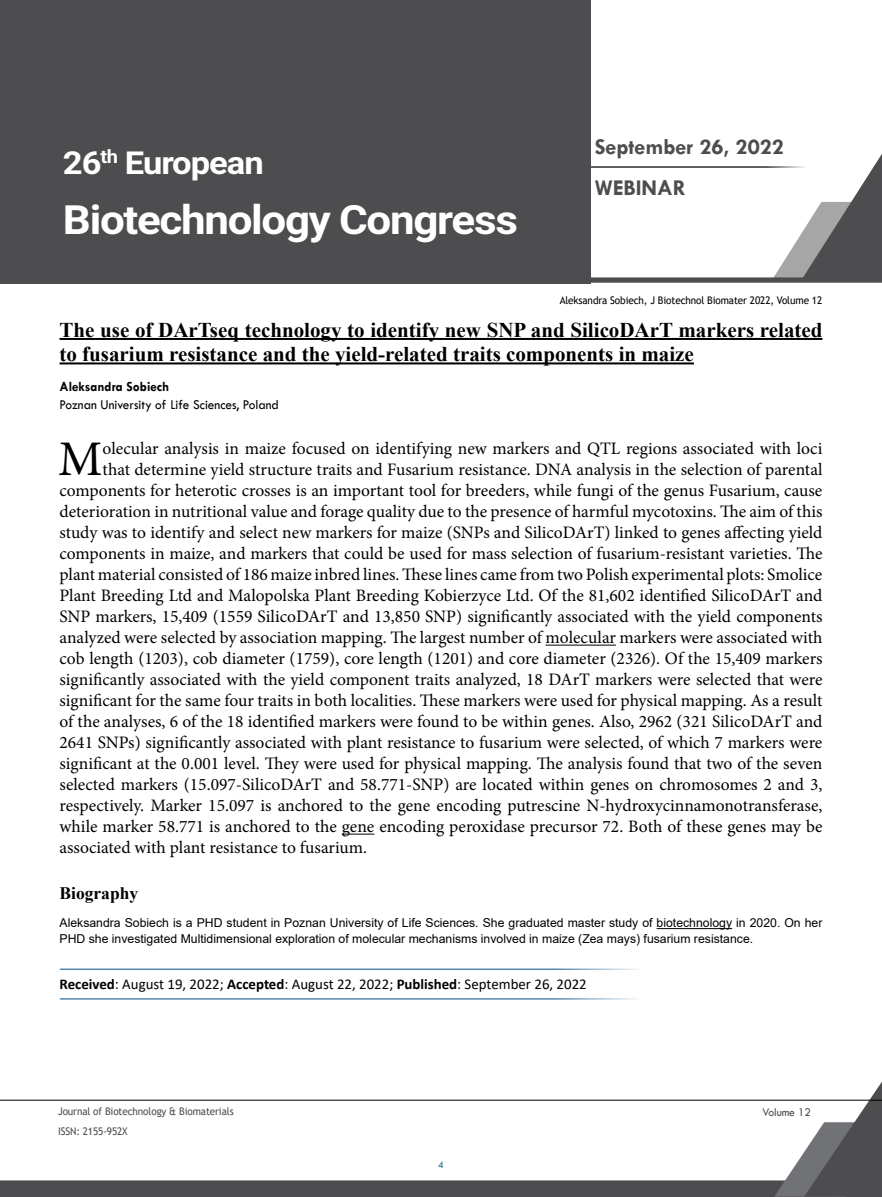
<style>
.page{position:relative;width:882px;height:1197px;background:#fff}
.page>*{position:absolute;margin:0;border:0;box-sizing:border-box;transform-origin:0 0}
.t1{font:49.88px "Minion Pro";color:#000}
.t2{font:700 40.25px "Roboto";letter-spacing:-.03em;color:#fff;scale:1.09 1}
.t3{font:700 31.68px "Roboto";letter-spacing:-.03em;color:#fff;scale:1.09 1}
.t4{font:700 22.75px/41.1px "Tw Cen";color:#4d4d4f}
.t5{font:700 21px/24.5px "Times New Roman";color:#000}
.t6{font:17.5px "Minion Pro";color:#000}
.t7{font:700 17.5px "Times New Roman";color:#000}
.t8{font:14.88px "Calibri";color:#000}
.t9{font:14px "Tw Cen";color:#000;scale:.95 1}
.t10{font:700 14px "Tw Cen";color:#000;scale:.95 1}
.t11{font:12.25px/15.8px "Arial";color:#000}
.t12{font:12.25px "Tw Cen";letter-spacing:-.01em;color:#4d4d4f;scale:.95 1}
.t13{font:10.5px "Trebuchet MS";letter-spacing:-.01em;color:#000;scale:.95 1}
.t14{font:10.5px "Trebuchet MS";letter-spacing:-.01em;color:#4d4d4f;scale:.95 1}
.t15{font:10.5px "Tw Cen";color:#15697e;scale:.95 1}
.s1{font-weight:700}
</style>
<div class="page">
<svg style="left:0;top:1081px;width:882px;height:116px"></svg>
<hr style="left:0;top:1100px;width:882px;height:1px;background:#000">
<div style="left:0;top:0;width:590px;height:283px;background:#4d4d4f"></div>
<svg style="left:590px;top:153px;width:292px;height:130px"></svg>
<hr style="left:60px;top:338px;width:762px;height:2px;background:#000">
<hr style="left:60px;top:362px;width:634px;height:2px;background:#000">
<hr style="left:546px;top:645px;width:70px;height:1px;background:#000">
<hr style="left:342px;top:834px;width:32px;height:1px;background:#000">
<hr style="left:657px;top:928px;width:75px;height:1px;background:#000">
<hr style="left:60px;top:969px;width:618px;height:1px;background:#004b84">
<hr style="left:60px;top:999px;width:618px;height:1px;background:#004b84">
<h3 class="t3" style="left:63px;top:140px;width:186px">26<sup>th</sup> European</h3>
<h2 class="t2" style="left:63px;top:192px;width:419px">Biotechnology Congress</h2>
<h3 class="t4" style="left:595px;top:126px;width:191px">September 26, 2022<br>WEBINAR</h3>
<p class="t13" style="left:560px;top:293px;width:278px">Aleksandra Sobiech, J Biotechnol Biomater 2022, Volume 12</p>
<p class="t5" style="left:60px;top:317px;width:764px">The use of DArTseq technology to identify new SNP and SilicoDArT markers related to fusarium resistance and the yield-related traits components in maize</p>
<p class="t10" style="left:60px;top:378px;width:117px">Aleksandra Sobiech</p>
<p class="t9" style="left:60px;top:396px;width:233px">Poznan University of Life Sciences, Poland</p>
<h1 class="t1" style="left:58px;top:426px;width:46px">M</h1>
<p class="t6" style="left:103px;top:437px;width:721px">olecular analysis in maize focused on identifying new markers and QTL regions associated with loci</p>
<p class="t6" style="left:103px;top:458px;width:721px">that determine yield structure traits and Fusarium resistance. DNA analysis in the selection of parental</p>
<p class="t6" style="left:60px;top:479px;width:764px">components for heterotic crosses is an important tool for breeders, while fungi of the genus Fusarium, cause</p>
<p class="t6" style="left:60px;top:500px;width:764px">deterioration in nutritional value and forage quality due to the presence of harmful mycotoxins. The aim of this</p>
<p class="t6" style="left:60px;top:521px;width:765px">study was to identify and select new markers for maize (SNPs and SilicoDArT) linked to genes affecting yield</p>
<p class="t6" style="left:60px;top:542px;width:765px">components in maize, and markers that could be used for mass selection of fusarium-resistant varieties. The</p>
<p class="t6" style="left:60px;top:563px;width:764px">plant material consisted of 186 maize inbred lines. These lines came from two Polish experimental plots: Smolice</p>
<p class="t6" style="left:60px;top:584px;width:765px">Plant Breeding Ltd and Malopolska Plant Breeding Kobierzyce Ltd. Of the 81,602 identified SilicoDArT and</p>
<p class="t6" style="left:60px;top:605px;width:764px">SNP markers, 15,409 (1559 SilicoDArT and 13,850 SNP) significantly associated with the yield components</p>
<p class="t6" style="left:60px;top:626px;width:764px">analyzed were selected by association mapping. The largest number of molecular markers were associated with</p>
<p class="t6" style="left:60px;top:647px;width:764px">cob length (1203), cob diameter (1759), core length (1201) and core diameter (2326). Of the 15,409 markers</p>
<p class="t6" style="left:60px;top:668px;width:765px">significantly associated with the yield component traits analyzed, 18 DArT markers were selected that were</p>
<p class="t6" style="left:60px;top:689px;width:764px">significant for the same four traits in both localities. These markers were used for physical mapping. As a result</p>
<p class="t6" style="left:60px;top:710px;width:764px">of the analyses, 6 of the 18 identified markers were found to be within genes. Also, 2962 (321 SilicoDArT and</p>
<p class="t6" style="left:60px;top:731px;width:764px">2641 SNPs) significantly associated with plant resistance to fusarium were selected, of which 7 markers were</p>
<p class="t6" style="left:60px;top:752px;width:764px">significant at the 0.001 level. They were used for physical mapping. The analysis found that two of the seven</p>
<p class="t6" style="left:60px;top:773px;width:764px">selected markers (15.097-SilicoDArT and 58.771-SNP) are located within genes on chromosomes 2 and 3,</p>
<p class="t6" style="left:60px;top:794px;width:764px">respectively. Marker 15.097 is anchored to the gene encoding putrescine N-hydroxycinnamonotransferase,</p>
<p class="t6" style="left:60px;top:815px;width:764px">while marker 58.771 is anchored to the gene encoding peroxidase precursor 72. Both of these genes may be</p>
<p class="t6" style="left:60px;top:836px;width:309px">associated with plant resistance to fusarium.</p>
<p class="t7" style="left:60px;top:881px;width:80px">Biography</p>
<p class="t11" style="left:60px;top:915px;width:764px">Aleksandra Sobiech is a PHD student in Poznan University of Life Sciences. She graduated master study of biotechnology in 2020. On her<br>PHD she investigated Multidimensional exploration of molecular mechanisms involved in maize (Zea mays) fusarium resistance.</p>
<p class="t8" style="left:60px;top:974px;width:529px"><span class="s1">Received</span>: August 19, 2022; <span class="s1">Accepted</span>: August 22, 2022; <span class="s1">Published</span>: September 26, 2022</p>
<p class="t14" style="left:58px;top:1105px;width:186px">Journal of Biotechnology &amp; Biomaterials</p>
<p class="t12" style="left:762px;top:1104px;width:53px">Volume 12</p>
<p class="t14" style="left:58px;top:1125px;width:75px">ISSN: 2155-952X</p>
<p class="t15" style="left:438px;top:1159px;width:7px">4</p>
</div>
